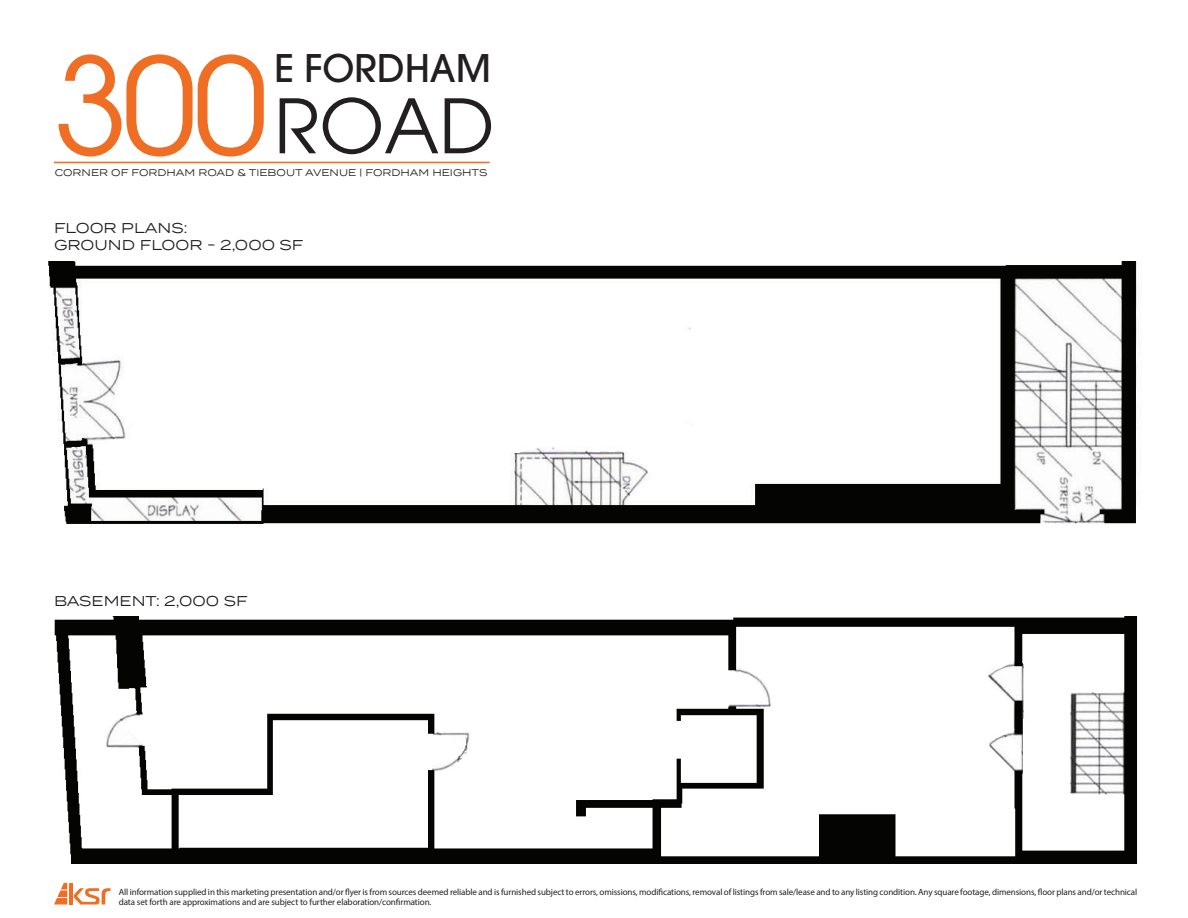
<style>
.page{position:relative;width:1188px;height:918px;background:#fff}
.page>*{position:absolute;margin:0;border:0;box-sizing:border-box;transform-origin:0 0}
.t1{font:133.35px "ITC Avant Garde Pro";color:#ef6e24}
.t2{font:74.4px "ITC Avant Garde Pro";color:#231f20}
.t3{font:500 37.8px "ITC Avant Garde Pro";color:#231f20}
.t4{font:14.25px "Termina";color:#231f20}
.t5{font:9.6px "Termina";color:#231f20}
.t6{font:9px/9.8px "Myriad Pro";letter-spacing:-.01em;color:#231f20}
</style>
<div class="page">
<hr style="left:54px;top:162px;width:436px;height:1px;background:#ef6e24">
<svg style="left:73px;top:888px;width:38px;height:16px"></svg>
<hr style="left:69px;top:883px;width:4px;height:21px;background:#ef6e22">
<svg style="left:54px;top:883px;width:13px;height:21px"></svg>
<img style="left:49px;top:262px;width:1088px;height:263px">
<img style="left:54px;top:616px;width:1084px;height:248px">
<p class="t3" style="left:274px;top:44px;width:218px">E FORDHAM</p>
<p class="t2" style="left:274px;top:80px;width:222px">ROAD</p>
<p class="t1" style="left:54px;top:23px;width:215px">300</p>
<p class="t5" style="left:55px;top:165px;width:434px">CORNER OF FORDHAM ROAD &amp; TIEBOUT AVENUE | FORDHAM HEIGHTS</p>
<p class="t4" style="left:54px;top:218px;width:135px">FLOOR PLANS:</p>
<p class="t4" style="left:54px;top:235px;width:251px">GROUND FLOOR - 2,000 SF</p>
<p class="t4" style="left:54px;top:590px;width:195px">BASEMENT: 2,000 SF</p>
<p class="t6" style="left:119px;top:887px;width:1020px">All information supplied in this marketing presentation and/or flyer is from sources deemed reliable and is furnished subject to errors, omissions, modifications, removal of listings from sale/lease and to any listing condition. Any square footage, dimensions, floor plans and/or technical data set forth are approximations and are subject to further elaboration/confirmation.</p>
</div>
